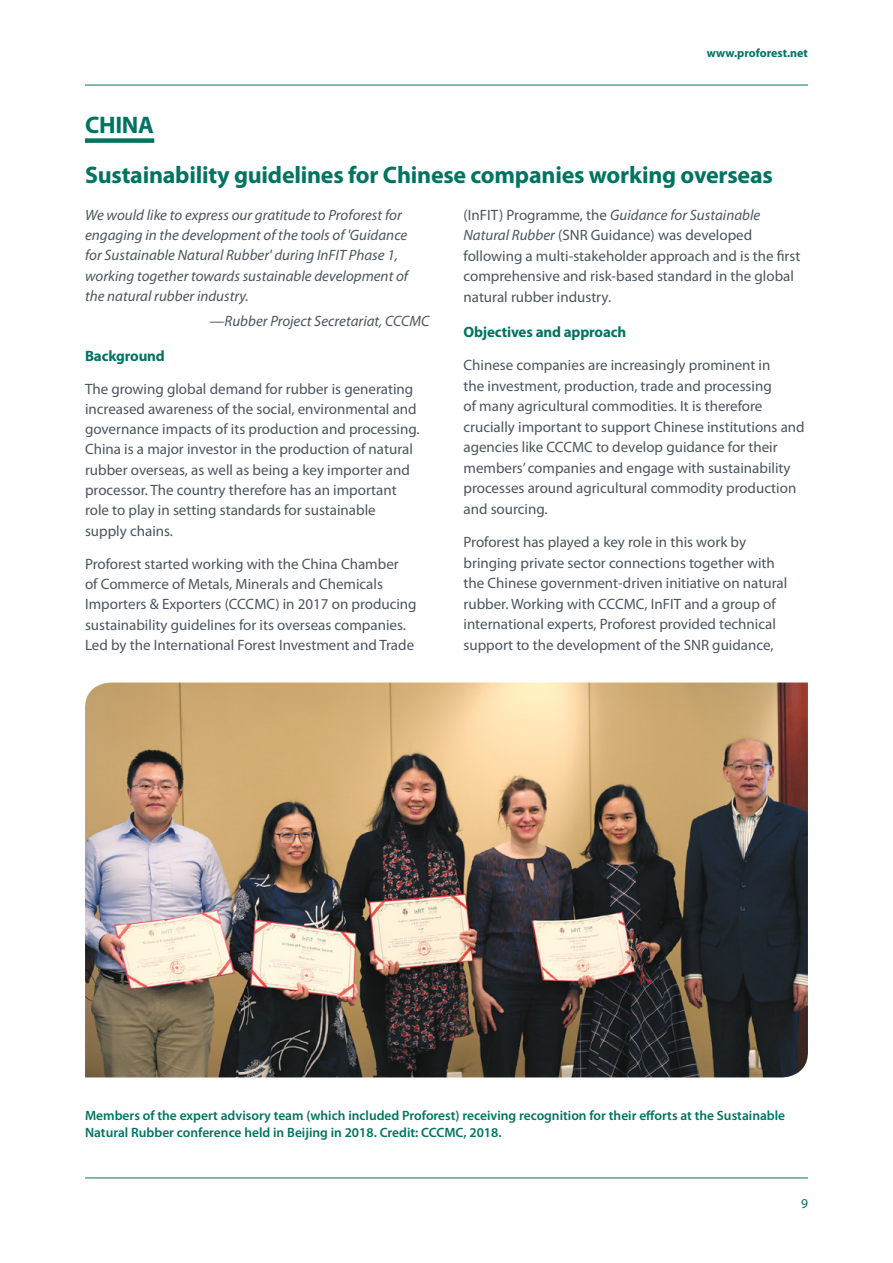
<style>
.page{position:relative;width:893px;height:1263px;background:#fff}
.page>*{position:absolute;margin:0;border:0;box-sizing:border-box;transform-origin:0 0}
.t1{font:700 24px/49.8px "Myriad Pro";letter-spacing:-.01em;color:#007361}
.t2{font:15px/20.5px "Myriad Pro";color:#4b555e}
.t3{font:italic 15px/20.2px "Myriad Pro";color:#4b555e}
.t4{font:700 15px "Myriad Pro";letter-spacing:-.01em;color:#007361}
.t5{font:600 13.5px/16.5px "Myriad Pro";color:#007361}
.t6{font:13.5px "Myriad Pro";color:#007361}
.t7{font:700 12px "Myriad Pro";color:#007361}
.s1{font-style:italic}
</style>
<div class="page">
<hr style="left:85px;top:1177px;width:723px;height:1px;background:#007361">
<hr style="left:85px;top:85px;width:723px;height:1px;background:#007361">
<div style="left:85px;top:138px;width:69px;height:5px;background:#007361"></div>
<img style="left:85px;top:682px;width:723px;height:395px">
<p class="t7" style="left:707px;top:46px;width:102px">www.proforest.net</p>
<h1 class="t1" style="left:85px;top:100px;width:689px">CHINA<br>Sustainability guidelines for Chinese companies working overseas</h1>
<p class="t3" style="left:85px;top:204px;width:325px">We would like to express our gratitude to Proforest for engaging in the development of the tools of 'Guidance for Sustainable Natural Rubber' during InFIT Phase 1, working together towards sustainable development of the natural rubber industry.</p>
<p class="t3" style="left:210px;top:310px;width:221px">—Rubber Project Secretariat, CCCMC</p>
<p class="t4" style="left:85px;top:347px;width:81px">Background</p>
<p class="t2" style="left:85px;top:379px;width:336px">The growing global demand for rubber is generating increased awareness of the social, environmental and governance impacts of its production and processing.<br>China is a major investor in the production of natural rubber overseas, as well as being a key importer and processor. The country therefore has an important role to play in setting standards for sustainable supply chains.</p>
<p class="t2" style="left:85px;top:554px;width:333px">Proforest started working with the China Chamber<br>of Commerce of Metals, Minerals and Chemicals Importers &amp; Exporters (CCCMC) in 2017 on producing sustainability guidelines for its overseas companies.<br>Led by the International Forest Investment and Trade</p>
<p class="t2" style="left:463px;top:205px;width:338px">(InFIT) Programme, the <span class="s1">Guidance for Sustainable Natural Rubber</span> (SNR Guidance) was developed following a multi-stakeholder approach and is the first comprehensive and risk-based standard in the global natural rubber industry.</p>
<p class="t4" style="left:463px;top:324px;width:164px">Objectives and approach</p>
<p class="t2" style="left:463px;top:355px;width:343px">Chinese companies are increasingly prominent in<br>the investment, production, trade and processing<br>of many agricultural commodities. It is therefore crucially important to support Chinese institutions and agencies like CCCMC to develop guidance for their members’ companies and engage with sustainability processes around agricultural commodity production and sourcing.</p>
<p class="t2" style="left:463px;top:532px;width:325px">Proforest has played a key role in this work by bringing private sector connections together with the Chinese government-driven initiative on natural rubber. Working with CCCMC, InFIT and a group of international experts, Proforest provided technical support to the development of the SNR guidance,</p>
<p class="t5" style="left:85px;top:1107px;width:702px">Members of the expert advisory team (which included Proforest) receiving recognition for their efforts at the Sustainable<br>Natural Rubber conference held in Beijing in 2018. Credit: CCCMC, 2018.</p>
<p class="t6" style="left:801px;top:1196px;width:8px">9</p>
</div>
